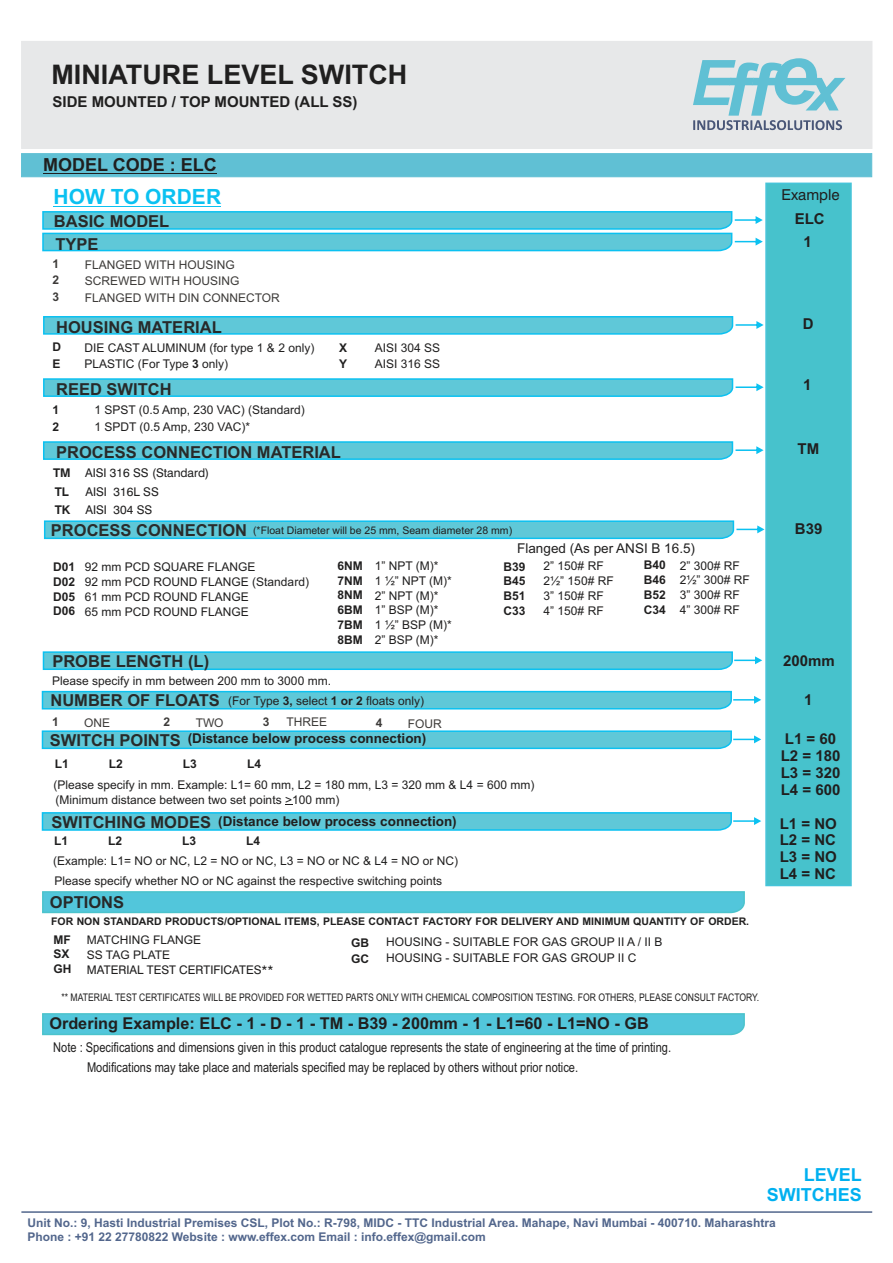
<style>
.page{position:relative;width:893px;height:1263px;background:#fff}
.page>*{position:absolute;margin:0;border:0;box-sizing:border-box;transform-origin:0 0}
.t1{font:700 27px "Arial";color:#201f1f}
.t2{font:700 21px "Arial";color:#0bc1f1}
.t3{font:700 18px "Arial";color:#201f1f}
.t4{font:700 18px/20.1px "Arial";color:#00b0f0;text-align:right}
.t5{font:700 16.5px "Arial";color:#272a2a}
.t6{font:700 16.5px "Arial";color:#272929}
.t7{font:700 16.2px "Arial";color:#201f1f}
.t8{font:700 15px/16.8px "Arial";color:#201f1f}
.t9{font:15px "Swiss 721 BT";color:#201f1f}
.t10{font:13.5px/19.5px "Arial Narrow";color:#201f1f}
.t11{font:700 13.5px "Arial";color:#201f1f}
.t12{font:13.5px "Arial";color:#201f1f}
.t13{font:12px/14.7px "Arial";color:#201f1f}
.t14{font:700 12px/13.4px "Arial";color:#52668c}
.t15{font:700 12px/14.7px "Arial";color:#201f1f}
.t16{font:12px/16.8px "Arial";color:#3d3b39}
.t17{font:12px "Swiss 721 BT";color:#201f1f}
.t18{font:700 12px/16.8px "Arial";color:#3d3b39;text-align:justify}
.t19{font:700 12px "Swiss 721 BT";color:#201f1f}
.t20{font:11.85px "Swiss 721 BT";color:#201f1f}
.t21{font:11.85px/14.5px "Arial";color:#201f1f}
.t22{font:10.5px "Arial Narrow";color:#201f1f}
.t23{font:700 10.5px "Arial";color:#201f1f}
.t24{font:10.5px "Arial";color:#201f1f}
.s1{font-weight:700}
.s2{font-weight:700;font-size:16.5px;color:#292c2c}
.s3{font-weight:400}
.s4{font-weight:700;font-size:16.5px;color:#272a2a}
.s5{font-size:16.5px;color:#272a2a}
.s6{font-size:16.5px;color:#272929}
</style>
<div class="page">
<div style="left:21px;top:41px;width:851px;height:108px;background:#e7e8e9"></div>
<svg style="left:693px;top:58px;width:152px;height:72px"></svg>
<div style="left:21px;top:153px;width:851px;height:24px;background:#60c0d4;border:1px solid #60c0d4"></div>
<hr style="left:43px;top:173px;width:174px;height:1px;background:#201f1f">
<hr style="left:21px;top:1211px;width:851px;height:2px;background:#52668c">
<hr style="left:54px;top:206px;width:167px;height:1px;background:#0bc1f1">
<svg style="left:42px;top:1013px;width:703px;height:23px;background:#58c7da"></svg>
<svg style="left:42px;top:211px;width:721px;height:41px;background:#65cde0"></svg>
<svg style="left:43px;top:316px;width:721px;height:19px;background:#5ac9de"></svg>
<svg style="left:43px;top:378px;width:721px;height:19px;background:#5ac9de"></svg>
<svg style="left:43px;top:441px;width:720px;height:19px;background:#5ac9dd"></svg>
<svg style="left:43px;top:520px;width:721px;height:20px;background:#63ccdf"></svg>
<svg style="left:42px;top:651px;width:720px;height:19px;background:#5ac9de"></svg>
<svg style="left:41px;top:690px;width:720px;height:20px;background:#62ccdf"></svg>
<svg style="left:41px;top:730px;width:720px;height:20px;background:#62ccdf"></svg>
<svg style="left:41px;top:812px;width:720px;height:19px;background:#5ac9de"></svg>
<svg style="left:42px;top:891px;width:703px;height:23px;background:#58c7da"></svg>
<div style="left:765px;top:183px;width:87px;height:703px;background:#47c2cc;border:2px solid #46c4d9"></div>
<h1 class="t1" style="left:51px;top:64px;width:358px">MINIATURE LEVEL SWITCH</h1>
<p class="t8" style="left:53px;top:94px;width:307px">SIDE MOUNTED / TOP MOUNTED (ALL SS)</p>
<h3 class="t3" style="left:43px;top:158px;width:175px">MODEL CODE : ELC</h3>
<h2 class="t2" style="left:54px;top:189px;width:169px">HOW TO ORDER</h2>
<h3 class="t6" style="left:54px;top:215px;width:117px">BASIC MODEL</h3>
<h3 class="t5" style="left:55px;top:238px;width:45px">TYPE</h3>
<p class="t18" style="left:53px;top:256px;width:8px">1<br>2<br>3</p>
<p class="t16" style="left:85px;top:257px;width:197px">FLANGED WITH HOUSING<br>SCREWED WITH HOUSING<br>FLANGED WITH DIN CONNECTOR</p>
<h3 class="t5" style="left:56px;top:321px;width:167px">HOUSING MATERIAL</h3>
<p class="t15" style="left:52px;top:340px;width:10px;line-height:16.8px">D<br>E</p>
<p class="t13" style="left:84px;top:340px;width:231px;line-height:16.8px">DIE CAST ALUMINUM (for type 1 &amp; 2 only)<br>PLASTIC (For Type <span class="s1">3</span> only)</p>
<p class="t15" style="left:339px;top:340px;width:10px;line-height:16.8px">X<br>Y</p>
<p class="t13" style="left:375px;top:340px;width:67px;line-height:16.8px">AISI 304 SS<br>AISI 316 SS</p>
<p class="t15" style="left:52px;top:403px;width:8px;line-height:16.8px">1<br>2</p>
<p class="t13" style="left:94px;top:403px;width:212px;line-height:16.8px">1 SPST (0.5 Amp, 230 VAC) (Standard)<br>1 SPDT (0.5 Amp, 230 VAC)*</p>
<h3 class="t5" style="left:56px;top:383px;width:117px">REED SWITCH</h3>
<h3 class="t5" style="left:56px;top:446px;width:286px">PROCESS CONNECTION MATERIAL</h3>
<p class="t17" style="left:53px;top:468px;width:158px"><span class="s1">TM</span> AISI 316 SS (Standard)</p>
<p class="t19" style="left:55px;top:505px;width:17px">TK</p>
<p class="t17" style="left:85px;top:505px;width:68px">AISI 304 SS</p>
<p class="t19" style="left:55px;top:487px;width:16px">TL</p>
<p class="t17" style="left:85px;top:487px;width:75px">AISI 316L SS</p>
<p class="t24" style="left:51px;top:526px;width:463px"><span class="s2">PROCESS CONNECTION</span> (*Float Diameter will be 25 mm, Seam diameter 28 mm)</p>
<p class="t12" style="left:517px;top:543px;width:179px">Flanged (As per ANSI B 16.5)</p>
<p class="t15" style="left:53px;top:561px;width:24px;text-align:justify">D01<br>D02<br>D05<br>D06</p>
<p class="t15" style="left:644px;top:559px;width:98px">B40 <span class="s3">2” 300# RF<br></span>B46<br>B52<br>C34</p>
<p class="t15" style="left:337px;top:559px;width:27px;text-align:justify">6NM 7NM 8NM 6BM 7BM 8BM</p>
<p class="t13" style="left:375px;top:560px;width:79px">1” NPT (M)*<br>1 ½” NPT (M)*<br>2” NPT (M)*<br>1” BSP (M)*<br>1 ½” BSP (M)*<br>2” BSP (M)*</p>
<p class="t15" style="left:503px;top:560px;width:24px;text-align:justify">B39<br>B45<br>B51<br>C33</p>
<p class="t13" style="left:544px;top:560px;width:72px">2” 150# RF<br>2½” 150# RF<br>3” 150# RF<br>4” 150# RF</p>
<p class="t13" style="left:85px;top:561px;width:226px">92 mm PCD SQUARE FLANGE<br>92 mm PCD ROUND FLANGE (Standard)<br>61 mm PCD ROUND FLANGE<br>65 mm PCD ROUND FLANGE</p>
<p class="t13" style="left:680px;top:574px;width:72px">2½” 300# RF<br>3” 300# RF<br>4” 300# RF</p>
<h3 class="t5" style="left:52px;top:655px;width:158px">PROBE LENGTH (L)</h3>
<p class="t13" style="left:50px;top:694px;width:375px"><span class="s4">NUMBER OF FLOATS</span> (For Type <span class="s1">3,</span> select <span class="s1">1 or 2</span> floats only)</p>
<p class="t11" style="left:50px;top:733px;width:378px"><span class="s5">SWITCH POINTS</span> (Distance below process connection)</p>
<p class="t13" style="left:52px;top:674px;width:280px">Please specify in mm between 200 mm to 3000 mm.</p>
<p class="t18" style="left:52px;top:714px;width:8px">1</p>
<p class="t16" style="left:84px;top:715px;width:28px">ONE</p>
<p class="t18" style="left:164px;top:714px;width:8px">2</p>
<p class="t16" style="left:196px;top:715px;width:29px">TWO</p>
<p class="t18" style="left:263px;top:714px;width:8px">3</p>
<p class="t16" style="left:286px;top:715px;width:42px">THREE</p>
<p class="t18" style="left:376px;top:716px;width:8px">4</p>
<p class="t16" style="left:408px;top:716px;width:35px">FOUR</p>
<p class="t15" style="left:55px;top:757px;width:16px">L1</p>
<p class="t15" style="left:109px;top:757px;width:16px">L2</p>
<p class="t15" style="left:183px;top:757px;width:16px">L3</p>
<p class="t15" style="left:247px;top:757px;width:16px">L4</p>
<p class="t13" style="left:53px;top:779px;width:482px">(Please specify in mm. Example: L1= 60 mm, L2 = 180 mm, L3 = 320 mm &amp; L4 = 600 mm) (Minimum distance between two set points &gt;100 mm)</p>
<p class="t15" style="left:54px;top:834px;width:16px">L1</p>
<p class="t15" style="left:108px;top:834px;width:16px">L2</p>
<p class="t15" style="left:182px;top:834px;width:16px">L3</p>
<p class="t15" style="left:246px;top:834px;width:16px">L4</p>
<p class="t13" style="left:53px;top:851px;width:406px;line-height:20.7px">(Example: L1= NO or NC, L2 = NO or NC, L3 = NO or NC &amp; L4 = NO or NC)<br>Please specify whether NO or NC against the respective switching points</p>
<p class="t11" style="left:51px;top:816px;width:407px"><span class="s6">SWITCHING MODES</span> (Distance below process connection)</p>
<h3 class="t6" style="left:50px;top:896px;width:76px">OPTIONS</h3>
<p class="t23" style="left:51px;top:917px;width:700px">FOR NON STANDARD PRODUCTS/OPTIONAL ITEMS, PLEASE CONTACT FACTORY FOR DELIVERY AND MINIMUM QUANTITY OF ORDER.</p>
<p class="t15" style="left:53px;top:933px;width:19px">MF<br>SX<br>GH</p>
<p class="t21" style="left:87px;top:934px;width:116px">MATCHING FLANGE<br>SS TAG PLATE</p>
<p class="t13" style="left:386px;top:935px;width:278px;line-height:16px">HOUSING - SUITABLE FOR GAS GROUP II A / II B<br>HOUSING - SUITABLE FOR GAS GROUP II C</p>
<p class="t15" style="left:351px;top:935px;width:19px;line-height:16px">GB<br>GC</p>
<p class="t20" style="left:87px;top:965px;width:188px">MATERIAL TEST CERTIFICATES**</p>
<p class="t22" style="left:62px;top:993px;width:699px">** MATERIAL TEST CERTIFICATES WILL BE PROVIDED FOR WETTED PARTS ONLY WITH CHEMICAL COMPOSITION TESTING. FOR OTHERS, PLEASE CONSULT FACTORY.</p>
<h3 class="t7" style="left:49px;top:1017px;width:601px">Ordering Example: ELC - 1 - D - 1 - TM - B39 - 200mm - 1 - L1=60 - L1=NO - GB</h3>
<p class="t10" style="left:87px;top:1039px;width:585px;text-indent:-34px">Note : Specifications and dimensions given in this product catalogue represents the state of engineering at the time of printing.<br>Modifications may take place and materials specified may be replaced by others without prior notice.</p>
<p class="t9" style="left:781px;top:188px;width:60px">Example</p>
<p class="t8" style="left:795px;top:212px;width:31px">ELC</p>
<p class="t8" style="left:803px;top:234px;width:10px">1</p>
<p class="t8" style="left:803px;top:317px;width:12px">D</p>
<p class="t8" style="left:803px;top:378px;width:10px">1</p>
<p class="t8" style="left:798px;top:442px;width:23px">TM</p>
<p class="t8" style="left:795px;top:521px;width:29px">B39</p>
<p class="t8" style="left:783px;top:653px;width:53px">200mm</p>
<p class="t8" style="left:804px;top:692px;width:10px">1</p>
<p class="t8" style="left:781px;top:732px;width:61px">L1 = 60<br>L2 = 180<br>L3 = 320<br>L4 = 600</p>
<p class="t8" style="left:780px;top:816px;width:59px;text-align:justify">L1 = NO L2 = NC L3 = NO L4 = NC</p>
<h3 class="t4" style="left:767px;top:1166px;width:97px">LEVEL<br>SWITCHES</h3>
<p class="t14" style="left:27px;top:1217px;width:750px">Unit No.: 9, Hasti Industrial Premises CSL, Plot No.: R-798, MIDC - TTC Industrial Area. Mahape, Navi Mumbai - 400710. Maharashtra<br>Phone : +91 22 27780822 Website : www.effex.com Email : info.effex@gmail.com</p>
</div>
